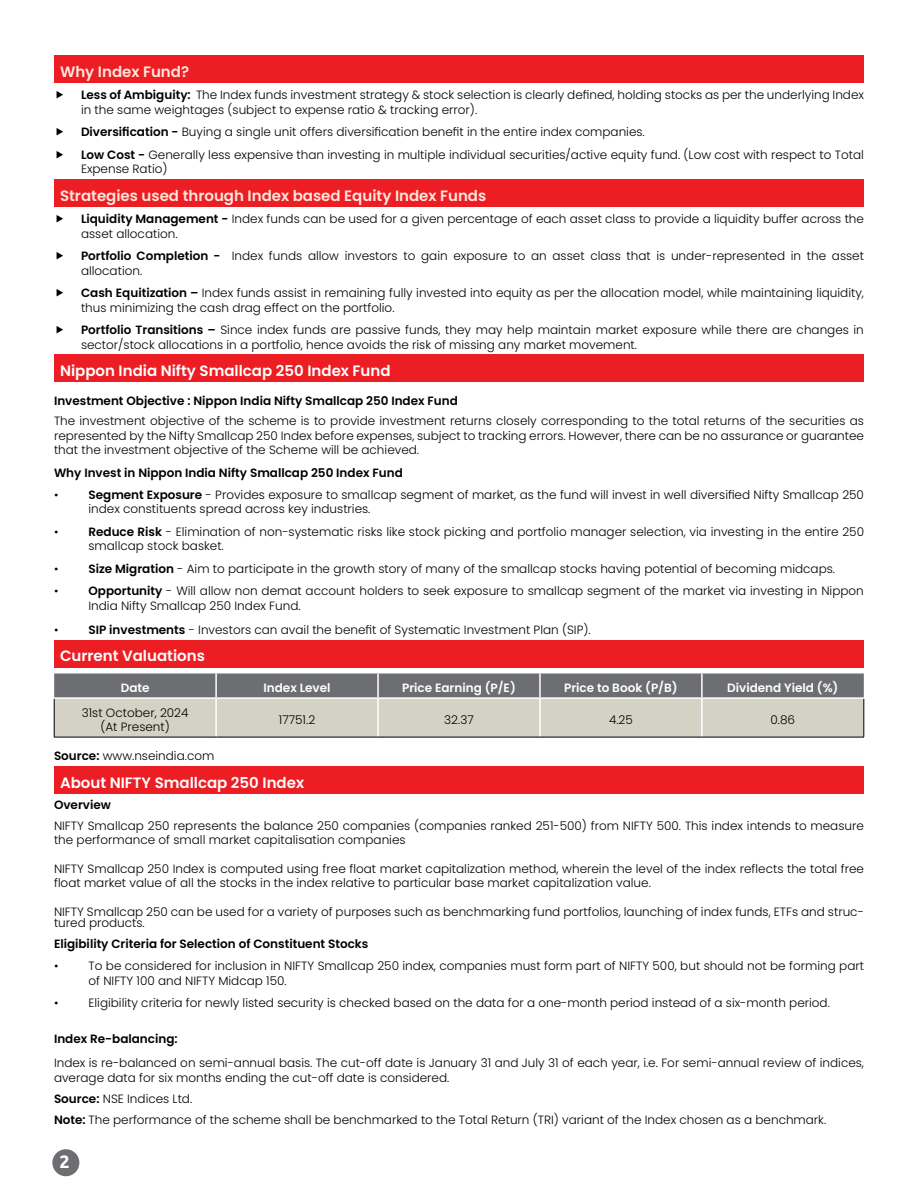
<style>
.page{position:relative;width:918px;height:1188px;background:#fff}
.page>*{position:absolute;margin:0;border:0;box-sizing:border-box;transform-origin:0 0}
.t1{font:700 18px "Ubuntu";color:#fff}
.t2{font:600 15px "Poppins";color:#fff}
.t3{font:600 15px "Poppins";color:#fee7dc}
.t4{font:300 12px/14.4px "Poppins";color:#000}
.t5{font:600 12px "Poppins";color:#000}
.t6{font:600 12px "Poppins";color:#fff}
.s1{font-weight:600}
</style>
<div class="page">
<div style="left:52px;top:1149px;width:27px;height:27px;background:#6d6e71;border-radius:50%"></div>
<div style="left:54px;top:55px;width:810px;height:28px;background:#ed1d24"></div>
<div style="left:54px;top:179px;width:810px;height:28px;background:#ed1d24"></div>
<div style="left:54px;top:355px;width:810px;height:27px;background:#ed1d24"></div>
<div style="left:54px;top:640px;width:810px;height:27px;background:#ed1d24"></div>
<svg style="left:54px;top:673px;width:810px;height:64px;background:#ababa4"></svg>
<hr style="left:377px;top:673px;width:2px;height:24px;background:#fff">
<hr style="left:539px;top:673px;width:2px;height:24px;background:#fff">
<hr style="left:701px;top:673px;width:2px;height:24px;background:#fff">
<hr style="left:54px;top:697px;width:162px;height:2px;background:#fff">
<hr style="left:216px;top:697px;width:162px;height:2px;background:#fff">
<hr style="left:378px;top:697px;width:162px;height:2px;background:#fff">
<hr style="left:540px;top:697px;width:162px;height:2px;background:#fff">
<hr style="left:702px;top:697px;width:162px;height:2px;background:#fff">
<hr style="left:377px;top:699px;width:2px;height:38px;background:#fff">
<hr style="left:539px;top:699px;width:2px;height:38px;background:#fff">
<hr style="left:701px;top:699px;width:2px;height:38px;background:#fff">
<hr style="left:215px;top:673px;width:2px;height:24px;background:#fff">
<hr style="left:215px;top:699px;width:2px;height:38px;background:#fff">
<hr style="left:54px;top:699px;width:1px;height:38px;background:#000">
<hr style="left:864px;top:699px;width:1px;height:38px;background:#000">
<hr style="left:54px;top:737px;width:162px;height:1px;background:#000">
<hr style="left:216px;top:737px;width:162px;height:1px;background:#000">
<hr style="left:378px;top:737px;width:162px;height:1px;background:#000">
<hr style="left:540px;top:737px;width:162px;height:1px;background:#000">
<hr style="left:702px;top:737px;width:162px;height:1px;background:#000">
<div style="left:54px;top:766px;width:810px;height:28px;background:#ed1d24"></div>
<p class="t3" style="left:60px;top:63px;width:131px">Why Index Fund?</p>
<p class="t4" style="left:81px;top:88px;width:785px"><span class="s1">Less of Ambiguity:</span> The Index funds investment strategy &amp; stock selection is clearly defined, holding stocks as per the underlying Index in the same weightages (subject to expense ratio &amp; tracking error).</p>
<p class="t4" style="left:81px;top:121px;width:784px;line-height:22.5px"><span class="s1">Diversification -</span> Buying a single unit offers diversification benefit in the entire index companies.<br><span class="s1">Low Cost -</span> Generally less expensive than investing in multiple individual securities/active equity fund. (Low cost with respect to Total</p>
<p class="t4" style="left:81px;top:162px;width:88px">Expense Ratio)</p>
<p class="t3" style="left:60px;top:187px;width:428px">Strategies used through Index based Equity Index Funds</p>
<p class="t4" style="left:81px;top:212px;width:785px"><span class="s1">Liquidity Management -</span> Index funds can be used for a given percentage of each asset class to provide a liquidity buffer across the asset allocation.</p>
<p class="t4" style="left:81px;top:249px;width:785px"><span class="s1">Portfolio Completion -</span> Index funds allow investors to gain exposure to an asset class that is under-represented in the asset allocation.</p>
<p class="t4" style="left:81px;top:286px;width:785px"><span class="s1">Cash Equitization –</span> Index funds assist in remaining fully invested into equity as per the allocation model, while maintaining liquidity, thus minimizing the cash drag effect on the portfolio.</p>
<p class="t4" style="left:81px;top:323px;width:784px"><span class="s1">Portfolio Transitions –</span> Since index funds are passive funds, they may help maintain market exposure while there are changes in sector/stock allocations in a portfolio, hence avoids the risk of missing any market movement.</p>
<p class="t2" style="left:60px;top:362px;width:332px">Nippon India Nifty Smallcap 250 Index Fund</p>
<p class="t5" style="left:54px;top:394px;width:405px">Investment Objective : Nippon India Nifty Smallcap 250 Index Fund</p>
<p class="t4" style="left:54px;top:414px;width:812px;text-align:justify">The investment objective of the scheme is to provide investment returns closely corresponding to the total returns of the securities as represented by the Nifty Smallcap 250 Index before expenses, subject to tracking errors. However, there can be no assurance or guarantee that the investment objective of the Scheme will be achieved.</p>
<p class="t5" style="left:54px;top:465px;width:350px">Why Invest in Nippon India Nifty Smallcap 250 Index Fund</p>
<p class="t4" style="left:54px;top:488px;width:6px">•</p>
<p class="t4" style="left:88px;top:488px;width:777px"><span class="s1">Segment Exposure</span> - Provides exposure to smallcap segment of market, as the fund will invest in well diversified Nifty Smallcap 250 index constituents spread across key industries.</p>
<p class="t4" style="left:54px;top:525px;width:6px">•</p>
<p class="t4" style="left:88px;top:525px;width:777px"><span class="s1">Reduce Risk</span> - Elimination of non-systematic risks like stock picking and portfolio manager selection, via investing in the entire 250 smallcap stock basket.</p>
<p class="t4" style="left:54px;top:562px;width:6px">•</p>
<p class="t4" style="left:88px;top:562px;width:748px"><span class="s1">Size Migration</span> - Aim to participate in the growth story of many of the smallcap stocks having potential of becoming midcaps.</p>
<p class="t4" style="left:54px;top:584px;width:6px">•</p>
<p class="t4" style="left:88px;top:584px;width:777px"><span class="s1">Opportunity</span> - Will allow non demat account holders to seek exposure to smallcap segment of the market via investing in Nippon<br>India Nifty Smallcap 250 Index Fund.</p>
<p class="t4" style="left:54px;top:622px;width:6px">•</p>
<p class="t4" style="left:88px;top:622px;width:504px"><span class="s1">SIP investments</span> - Investors can avail the benefit of Systematic Investment Plan (SIP).</p>
<p class="t2" style="left:60px;top:648px;width:146px">Current Valuations</p>
<p class="t6" style="left:121px;top:681px;width:30px">Date</p>
<p class="t6" style="left:264px;top:681px;width:68px">Index Level</p>
<p class="t6" style="left:402px;top:681px;width:115px">Price Earning (P/E)</p>
<p class="t6" style="left:564px;top:681px;width:115px">Price to Book (P/B)</p>
<p class="t6" style="left:727px;top:681px;width:113px">Dividend Yield (%)</p>
<p class="t4" style="left:82px;top:705px;width:108px;text-align:center">31st October, 2024 (At Present)</p>
<p class="t4" style="left:279px;top:713px;width:38px">17751.2</p>
<p class="t4" style="left:444px;top:713px;width:31px">32.37</p>
<p class="t4" style="left:609px;top:713px;width:25px">4.25</p>
<p class="t4" style="left:771px;top:713px;width:26px">0.86</p>
<p class="t4" style="left:54px;top:749px;width:162px"><span class="s1">Source:</span> www.nseindia.com</p>
<p class="t2" style="left:60px;top:774px;width:246px">About NIFTY Smallcap 250 Index</p>
<p class="t5" style="left:54px;top:798px;width:58px">Overview</p>
<p class="t4" style="left:54px;top:818px;width:811px">NIFTY Smallcap 250 represents the balance 250 companies (companies ranked 251-500) from NIFTY 500. This index intends to measure the performance of small market capitalisation companies</p>
<p class="t4" style="left:54px;top:862px;width:811px">NIFTY Smallcap 250 Index is computed using free float market capitalization method, wherein the level of the index reflects the total free float market value of all the stocks in the index relative to particular base market capitalization value.</p>
<p class="t4" style="left:54px;top:907px;width:811px;line-height:10.5px">NIFTY Smallcap 250 can be used for a variety of purposes such as benchmarking fund portfolios, launching of index funds, ETFs and struc&shy;tured products.</p>
<p class="t5" style="left:54px;top:937px;width:316px">Eligibility Criteria for Selection of Constituent Stocks</p>
<p class="t4" style="left:54px;top:959px;width:6px">•</p>
<p class="t4" style="left:88px;top:959px;width:777px">To be considered for inclusion in NIFTY Smallcap 250 index, companies must form part of NIFTY 500, but should not be forming part of NIFTY 100 and NIFTY Midcap 150.</p>
<p class="t4" style="left:54px;top:996px;width:6px">•</p>
<p class="t4" style="left:88px;top:996px;width:743px">Eligibility criteria for newly listed security is checked based on the data for a one-month period instead of a six-month period.</p>
<p class="t5" style="left:54px;top:1031px;width:125px">Index Re-balancing:</p>
<p class="t4" style="left:54px;top:1056px;width:812px">Index is re-balanced on semi-annual basis. The cut-off date is January 31 and July 31 of each year, i.e. For semi-annual review of indices, average data for six months ending the cut-off date is considered.</p>
<p class="t4" style="left:54px;top:1088px;width:774px;line-height:21px"><span class="s1">Source:</span> NSE Indices Ltd.<br><span class="s1">Note:</span> The performance of the scheme shall be benchmarked to the Total Return (TRI) variant of the Index chosen as a benchmark.</p>
<h1 class="t1" style="left:59px;top:1151px;width:12px">2</h1>
</div>
